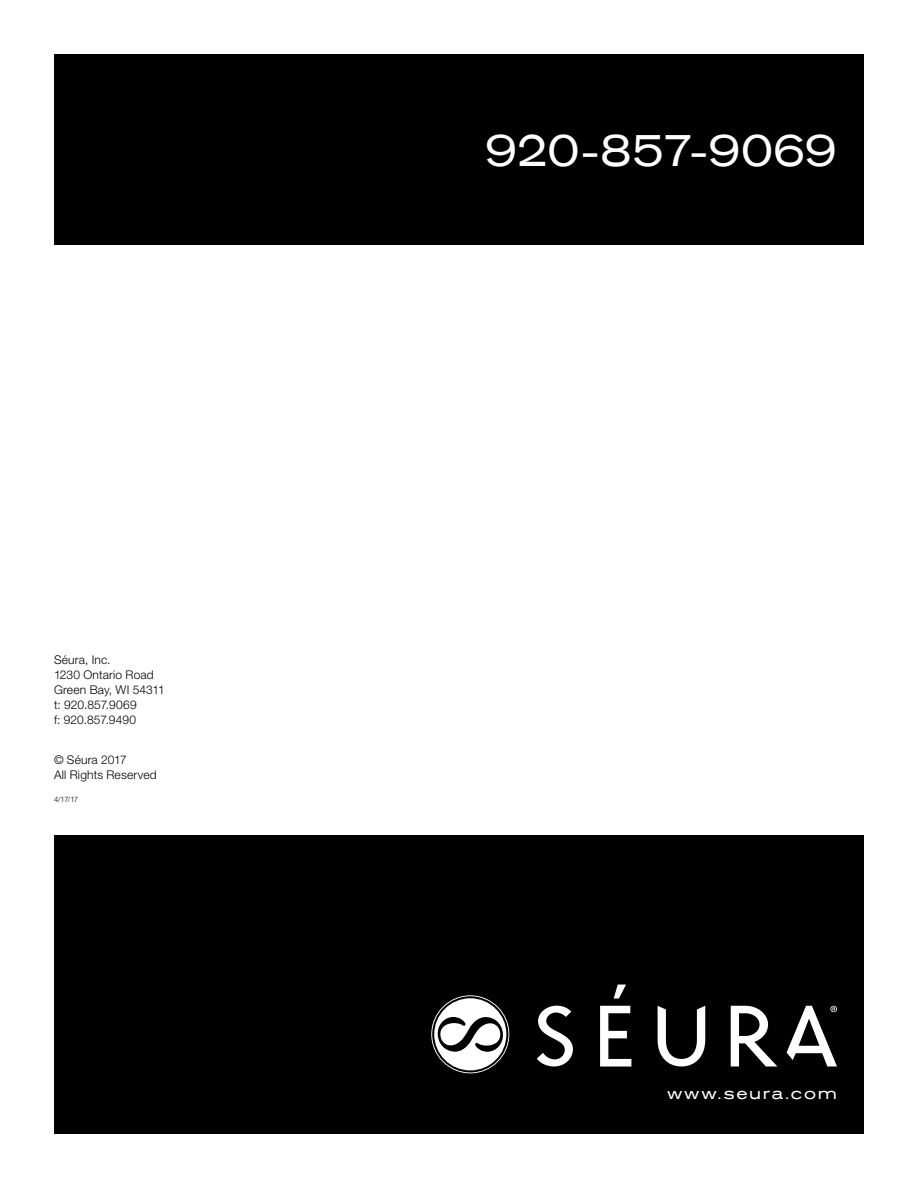
<style>
.page{position:relative;width:918px;height:1188px;background:#fff}
.page>*{position:absolute;margin:0;border:0;box-sizing:border-box;transform-origin:0 0}
.t1{font:expanded 45px "Akzidenz Grotesk BE";letter-spacing:-.005em;color:#fff}
.t2{font:expanded 16.5px "Akzidenz Grotesk BE";letter-spacing:.105em;color:#fff}
.t3{font:300 12px/15px "Helvetica Neue LT Std";letter-spacing:.015em;color:#000}
.t4{font:300 7.5px "Helvetica Neue LT Std";color:#000}
</style>
<div class="page">
<div style="left:54px;top:54px;width:810px;height:190px;background:#000"></div>
<div style="left:54px;top:835px;width:810px;height:299px;background:#000"></div>
<svg style="left:431px;top:995px;width:78px;height:78px"></svg>
<svg style="left:537px;top:1006px;width:36px;height:61px"></svg>
<svg style="left:600px;top:1006px;width:31px;height:60px"></svg>
<svg style="left:614px;top:985px;width:12px;height:13px"></svg>
<svg style="left:731px;top:1006px;width:46px;height:60px"></svg>
<svg style="left:658px;top:1006px;width:47px;height:60px"></svg>
<svg style="left:787px;top:1006px;width:50px;height:60px"></svg>
<p class="t3" style="left:54px;top:652px;width:112px">Séura, Inc.<br>1230 Ontario Road<br>Green Bay, WI 54311 t: 920.857.9069<br>f: 920.857.9490</p>
<p class="t3" style="left:54px;top:752px;width:104px">© Séura 2017<br>All Rights Reserved</p>
<p class="t4" style="left:54px;top:794px;width:26px">4/17/17</p>
<h1 class="t1" style="left:485px;top:123px;width:353px">920-857-9069</h1>
<h2 class="t2" style="left:667px;top:1083px;width:171px">www.seura.com</h2>
</div>
